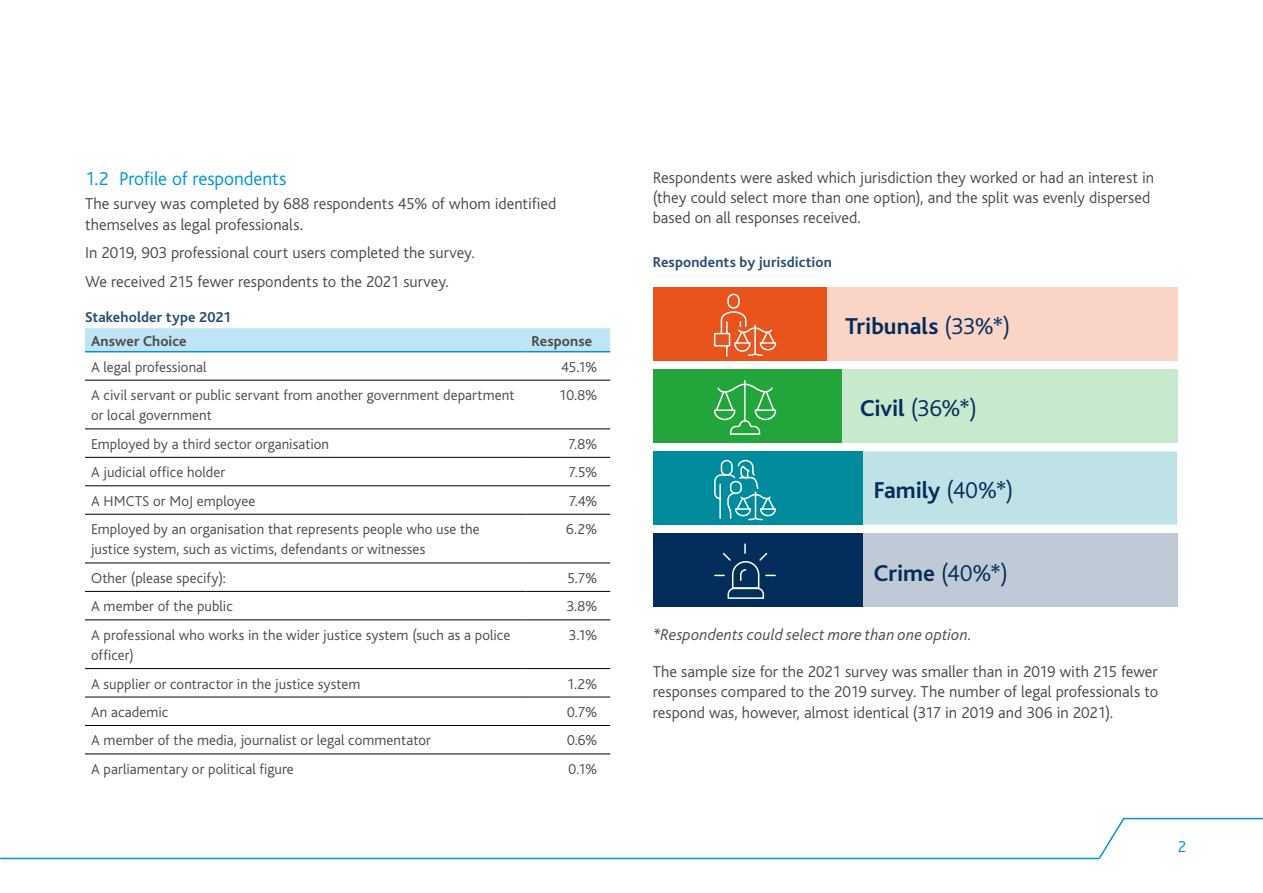
<style>
.page{position:relative;width:1263px;height:893px;background:#fff}
.page>*{position:absolute;margin:0;border:0;box-sizing:border-box;transform-origin:0 0}
.Body_text{font:700 24px "Bliss";letter-spacing:-.005em;color:#032d5a}
.Body_text-2{font:300 24px "Bliss";color:#032d5a}
.t1{font:300 19.5px "Bliss";letter-spacing:-.005em;color:#0095d6}
.Body_text-3{font:300 16.5px/20.2px "Bliss";color:#4a4a49}
.Body_text-4{font:italic 300 16.5px "Bliss";color:#4a4a49}
.t2{font:300 16.5px "Bliss";color:#0095d6}
.Body_text-5{font:300 15px/20.2px "Bliss";letter-spacing:.005em;color:#4a4a49}
.Subject_header{font:700 15px "Bliss";letter-spacing:.01em;color:#294d73}
.Body_text-6{font:700 15px "Bliss";letter-spacing:.005em;color:#4a4a49}
.s1{font-weight:300}
.s2{font-weight:700}
</style>
<div class="page">
<svg style="left:1097px;top:817px;width:166px;height:43px"></svg>
<div style="left:1178px;top:839px;width:85px;height:54px;background:#fff"></div>
<hr style="left:1px;top:858px;width:1098px;height:1px;background:#0095d6">
<div style="left:85px;top:328px;width:525px;height:23px;background:#bfe4f5"></div>
<hr style="left:85px;top:380px;width:441px;height:1px;background:#000">
<hr style="left:526px;top:380px;width:84px;height:1px;background:#000">
<hr style="left:85px;top:428px;width:441px;height:1px;background:#000">
<hr style="left:526px;top:428px;width:84px;height:1px;background:#000">
<hr style="left:85px;top:457px;width:441px;height:1px;background:#000">
<hr style="left:526px;top:457px;width:84px;height:1px;background:#000">
<hr style="left:85px;top:485px;width:441px;height:1px;background:#000">
<hr style="left:526px;top:485px;width:84px;height:1px;background:#000">
<hr style="left:85px;top:514px;width:441px;height:1px;background:#000">
<hr style="left:526px;top:514px;width:84px;height:1px;background:#000">
<hr style="left:85px;top:563px;width:441px;height:1px;background:#000">
<hr style="left:526px;top:563px;width:84px;height:1px;background:#000">
<hr style="left:85px;top:591px;width:441px;height:1px;background:#000">
<hr style="left:526px;top:591px;width:84px;height:1px;background:#000">
<hr style="left:85px;top:619px;width:441px;height:1px;background:#000">
<hr style="left:526px;top:619px;width:84px;height:1px;background:#000">
<hr style="left:85px;top:668px;width:441px;height:1px;background:#000">
<hr style="left:526px;top:668px;width:84px;height:1px;background:#000">
<hr style="left:85px;top:697px;width:441px;height:1px;background:#000">
<hr style="left:526px;top:697px;width:84px;height:1px;background:#000">
<hr style="left:85px;top:725px;width:441px;height:1px;background:#000">
<hr style="left:526px;top:725px;width:84px;height:1px;background:#000">
<hr style="left:85px;top:753px;width:441px;height:1px;background:#000">
<hr style="left:526px;top:753px;width:84px;height:1px;background:#000">
<hr style="left:85px;top:351px;width:441px;height:1px;background:#0095d6">
<hr style="left:526px;top:351px;width:84px;height:1px;background:#0095d6">
<div style="left:653px;top:287px;width:524px;height:74px;background:#fad4c6"></div>
<div style="left:653px;top:369px;width:524px;height:74px;background:#c8e9ce"></div>
<div style="left:653px;top:451px;width:525px;height:74px;background:#bfe2e7;border:1px solid #fbfbfb"></div>
<div style="left:653px;top:533px;width:524px;height:74px;background:#c0cad6"></div>
<div style="left:653px;top:533px;width:210px;height:74px;background:#032d5a"></div>
<div style="left:653px;top:451px;width:210px;height:74px;background:#008c9d"></div>
<div style="left:653px;top:369px;width:189px;height:74px;background:#22a63c"></div>
<div style="left:653px;top:287px;width:173px;height:74px;background:#e9531c"></div>
<svg style="left:714px;top:459px;width:62px;height:62px"></svg>
<svg style="left:713px;top:293px;width:64px;height:64px"></svg>
<svg style="left:714px;top:543px;width:62px;height:56px"></svg>
<svg style="left:713px;top:380px;width:64px;height:55px"></svg>
<p class="t1" style="left:85px;top:168px;width:203px">1.2 Profile of respondents</p>
<p class="Body_text-3" style="left:85px;top:194px;width:473px">The survey was completed by 688 respondents 45% of whom identified themselves as legal professionals.</p>
<p class="Body_text-3" style="left:85px;top:243px;width:391px">In 2019, 903 professional court users completed the survey.</p>
<p class="Body_text-3" style="left:85px;top:272px;width:365px">We received 215 fewer respondents to the 2021 survey.</p>
<p class="Subject_header" style="left:85px;top:310px;width:148px">Stakeholder type 2021</p>
<p class="Body_text-6" style="left:91px;top:333px;width:97px">Answer Choice</p>
<p class="Body_text-6" style="left:532px;top:333px;width:62px">Response</p>
<p class="Body_text-5" style="left:91px;top:357px;width:117px">A legal professional</p>
<p class="Body_text-5" style="left:561px;top:357px;width:38px">45.1%</p>
<p class="Body_text-5" style="left:91px;top:385px;width:425px">A civil servant or public servant from another government department or local government</p>
<p class="Body_text-5" style="left:559px;top:385px;width:40px">10.8%</p>
<p class="Body_text-5" style="left:91px;top:434px;width:240px">Employed by a third sector organisation</p>
<p class="Body_text-5" style="left:568px;top:434px;width:31px">7.8%</p>
<p class="Body_text-5" style="left:91px;top:462px;width:135px">A judicial office holder</p>
<p class="Body_text-5" style="left:568px;top:462px;width:31px">7.5%</p>
<p class="Body_text-5" style="left:91px;top:491px;width:166px">A HMCTS or MoJ employee</p>
<p class="Body_text-5" style="left:568px;top:491px;width:31px">7.4%</p>
<p class="Body_text-5" style="left:91px;top:519px;width:390px">Employed by an organisation that represents people who use the justice system, such as victims, defendants or witnesses</p>
<p class="Body_text-5" style="left:566px;top:519px;width:33px">6.2%</p>
<p class="Body_text-5" style="left:91px;top:568px;width:136px">Other (please specify):</p>
<p class="Body_text-5" style="left:567px;top:568px;width:32px">5.7%</p>
<p class="Body_text-5" style="left:91px;top:597px;width:143px">A member of the public</p>
<p class="Body_text-5" style="left:566px;top:597px;width:33px">3.8%</p>
<p class="Body_text-5" style="left:91px;top:625px;width:421px">A professional who works in the wider justice system (such as a police officer)</p>
<p class="Body_text-5" style="left:569px;top:625px;width:30px">3.1%</p>
<p class="Body_text-5" style="left:91px;top:674px;width:271px">A supplier or contractor in the justice system</p>
<p class="Body_text-5" style="left:567px;top:674px;width:32px">1.2%</p>
<p class="Body_text-5" style="left:91px;top:702px;width:79px">An academic</p>
<p class="Body_text-5" style="left:567px;top:702px;width:32px">0.7%</p>
<p class="Body_text-5" style="left:91px;top:731px;width:341px">A member of the media, journalist or legal commentator</p>
<p class="Body_text-5" style="left:567px;top:731px;width:32px">0.6%</p>
<p class="Body_text-5" style="left:91px;top:759px;width:204px">A parliamentary or political figure</p>
<p class="Body_text-5" style="left:569px;top:759px;width:30px">0.1%</p>
<p class="Body_text-3" style="left:653px;top:167px;width:503px">Respondents were asked which jurisdiction they worked or had an interest in (they could select more than one option), and the split was evenly dispersed based on all responses received.</p>
<p class="Subject_header" style="left:653px;top:254px;width:181px">Respondents by jurisdiction</p>
<p class="Body_text" style="left:845px;top:314px;width:167px">Tribunals <span class="s1">(33%*)</span></p>
<p class="Body_text-2" style="left:860px;top:395px;width:118px"><span class="s2">Civil</span> (36%*)</p>
<p class="Body_text" style="left:874px;top:478px;width:141px">Family <span class="s1">(40%*)</span></p>
<p class="Body_text-2" style="left:874px;top:560px;width:136px"><span class="s2">Crime</span> (40%*)</p>
<p class="Body_text-4" style="left:653px;top:626px;width:321px">*Respondents could select more than one option.</p>
<p class="Body_text-3" style="left:653px;top:662px;width:507px;text-align:justify">The sample size for the 2021 survey was smaller than in 2019 with 215 fewer responses compared to the 2019 survey. The number of legal professionals to respond was, however, almost identical (317 in 2019 and 306 in 2021).</p>
<p class="t2" style="left:1178px;top:838px;width:10px">2</p>
</div>
